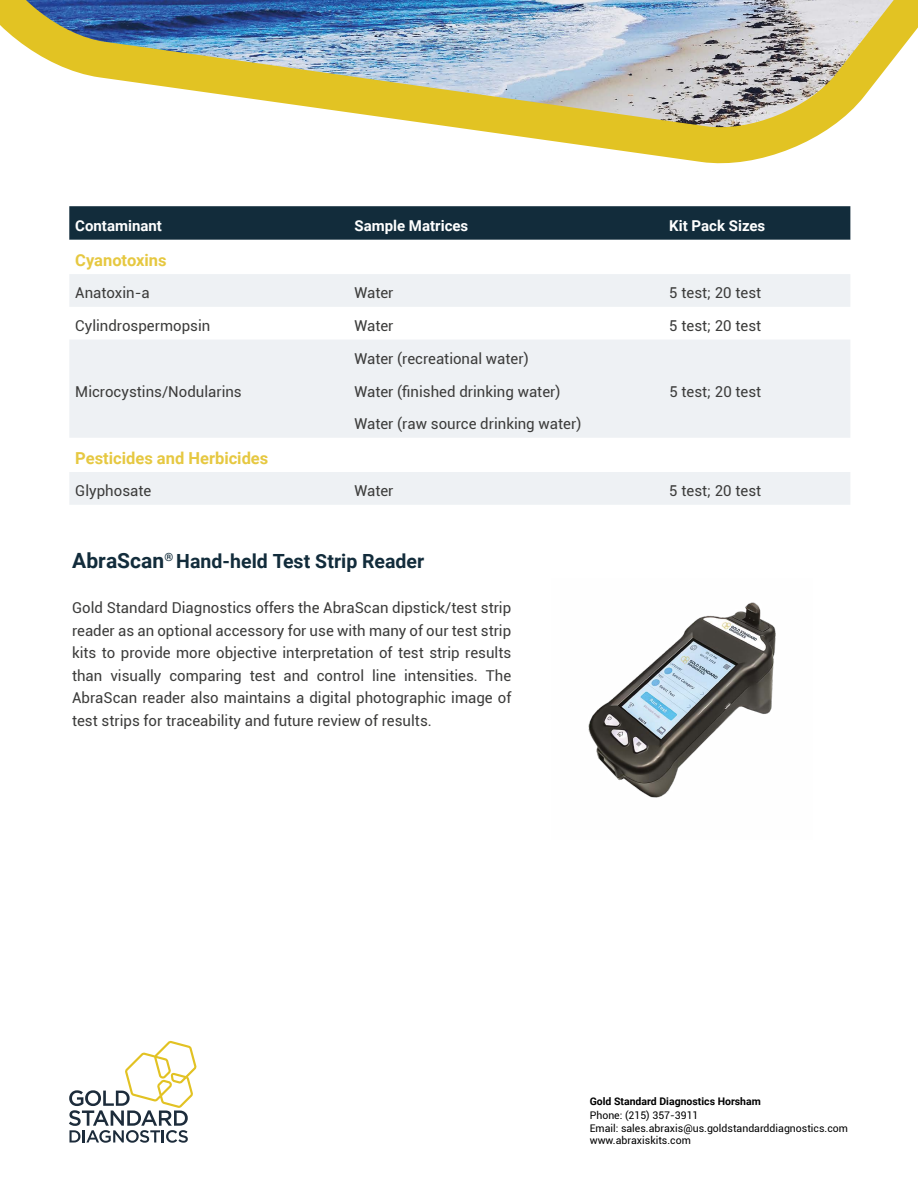
<style>
.page{position:relative;width:918px;height:1188px;background:#fff}
.page>*{position:absolute;margin:0;border:0;box-sizing:border-box;transform-origin:0 0}
.t1{font:700 19.5px "Roboto";color:#122c3b}
.t2{font:700 16.5px "Roboto";color:#e6c841}
.t3{font:15px/22.5px "Roboto";color:#3c3c3b;text-align:justify}
.t4{font:700 15px "Roboto";color:#fff}
.t5{font:10.5px/12.6px "Roboto";color:#000}
.t6{font:700 10.5px "Roboto";color:#000}
.s1{font-size:21px}
</style>
<div class="page">
<img style="left:0;top:0;width:918px;height:164px">
<svg style="left:69px;top:1041px;width:127px;height:102px"></svg>
<div style="left:69px;top:206px;width:781px;height:34px;background:#122c3b"></div>
<svg style="left:69px;top:274px;width:781px;height:231px;fill:#eef1f4"></svg>
<img style="left:588px;top:602px;width:188px;height:196px">
<p class="t4" style="left:75px;top:215px;width:88px">Contaminant</p>
<p class="t4" style="left:354px;top:215px;width:115px">Sample Matrices</p>
<p class="t4" style="left:669px;top:215px;width:98px">Kit Pack Sizes</p>
<p class="t2" style="left:75px;top:248px;width:93px">Cyanotoxins</p>
<p class="t3" style="left:75px;top:281px;width:76px">Anatoxin-a</p>
<p class="t3" style="left:354px;top:281px;width:41px">Water</p>
<p class="t3" style="left:669px;top:281px;width:93px">5 test; 20 test</p>
<p class="t3" style="left:75px;top:314px;width:137px">Cylindrospermopsin</p>
<p class="t3" style="left:354px;top:314px;width:41px">Water</p>
<p class="t3" style="left:669px;top:314px;width:93px">5 test; 20 test</p>
<p class="t3" style="left:75px;top:379px;width:168px">Microcystins/Nodularins</p>
<p class="t3" style="left:354px;top:342px;width:208px;line-height:32.7px">Water (recreational water)<br>Water (finished drinking water)</p>
<p class="t3" style="left:354px;top:412px;width:228px">Water (raw source drinking water)</p>
<p class="t3" style="left:669px;top:379px;width:93px">5 test; 20 test</p>
<p class="t2" style="left:75px;top:446px;width:195px">Pesticides and Herbicides</p>
<p class="t3" style="left:75px;top:479px;width:78px">Glyphosate</p>
<p class="t3" style="left:354px;top:479px;width:41px">Water</p>
<p class="t3" style="left:669px;top:479px;width:93px">5 test; 20 test</p>
<h1 class="t1" style="left:72px;top:547px;width:354px"><span class="s1">AbraScan</span><sup>®</sup> Hand-held Test Strip Reader</h1>
<p class="t3" style="left:72px;top:596px;width:441px">Gold Standard Diagnostics offers the AbraScan dipstick/test strip reader as an optional accessory for use with many of our test strip kits to provide more objective interpretation of test strip results than visually comparing test and control line intensities. The AbraScan reader also maintains a digital photographic image of test strips for traceability and future review of results.</p>
<p class="t6" style="left:590px;top:1094px;width:173px">Gold Standard Diagnostics Horsham</p>
<p class="t5" style="left:590px;top:1109px;width:260px">Phone: (215) 357-3911<br>Email: sales.abraxis@us.goldstandarddiagnostics.com www.abraxiskits.com</p>
</div>
